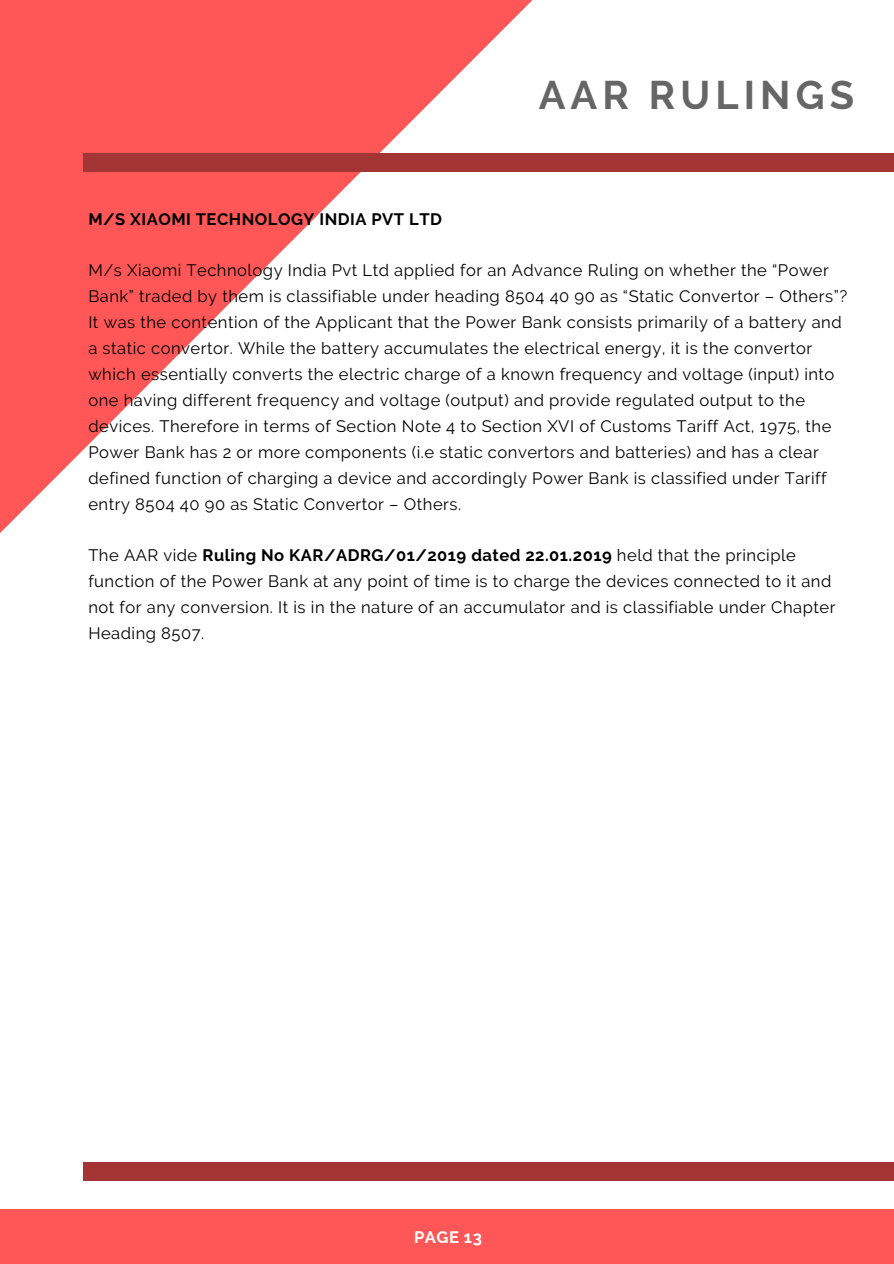
<style>
.page{position:relative;width:894px;height:1264px;background:#fff}
.page>*{position:absolute;margin:0;border:0;box-sizing:border-box;transform-origin:0 0}
.t1{font:700 39.75px "Raleway";letter-spacing:.13em;color:#666}
.t2{font:16.5px/26px "Raleway";letter-spacing:.03em;color:#000}
.t3{font:700 16.5px "Raleway";letter-spacing:.03em;color:#000}
.t4{font:700 16.5px "Raleway";letter-spacing:.03em;color:#fff}
.s1{font-weight:700}
</style>
<div class="page">
<svg style="left:0;top:0;width:706px;height:533px"></svg>
<div style="left:84px;top:153px;width:809px;height:18px;background:#a43535"></div>
<div style="left:0;top:1208px;width:893px;height:55px;background:#ff5757"></div>
<div style="left:84px;top:1162px;width:809px;height:18px;background:#a43535"></div>
<h1 class="t1" style="left:538px;top:72px;width:317px">AAR RULINGS</h1>
<p class="t3" style="left:88px;top:209px;width:355px">M/S XIAOMI TECHNOLOGY INDIA PVT LTD</p>
<p class="t2" style="left:88px;top:258px;width:760px">M/s Xiaomi Technology India Pvt Ltd applied for an Advance Ruling on whether the “Power Bank” traded by them is classifiable under heading 8504 40 90 as “Static Convertor – Others”?<br>It was the contention of the Applicant that the Power Bank consists primarily of a battery and a static convertor. While the battery accumulates the electrical energy, it is the convertor which essentially converts the electric charge of a known frequency and voltage (input) into one having different frequency and voltage (output) and provide regulated output to the devices. Therefore in terms of Section Note 4 to Section XVI of Customs Tariff Act, 1975, the Power Bank has 2 or more components (i.e static convertors and batteries) and has a clear defined function of charging a device and accordingly Power Bank is classified under Tariff entry 8504 40 90 as Static Convertor – Others.</p>
<p class="t2" style="left:88px;top:542px;width:748px">The AAR vide <span class="s1">Ruling No KAR/ADRG/01/2019 dated 22.01.2019</span> held that the principle function of the Power Bank at any point of time is to charge the devices connected to it and not for any conversion. It is in the nature of an accumulator and is classifiable under Chapter Heading 8507.</p>
<p class="t4" style="left:414px;top:1227px;width:69px">PAGE 13</p>
</div>
